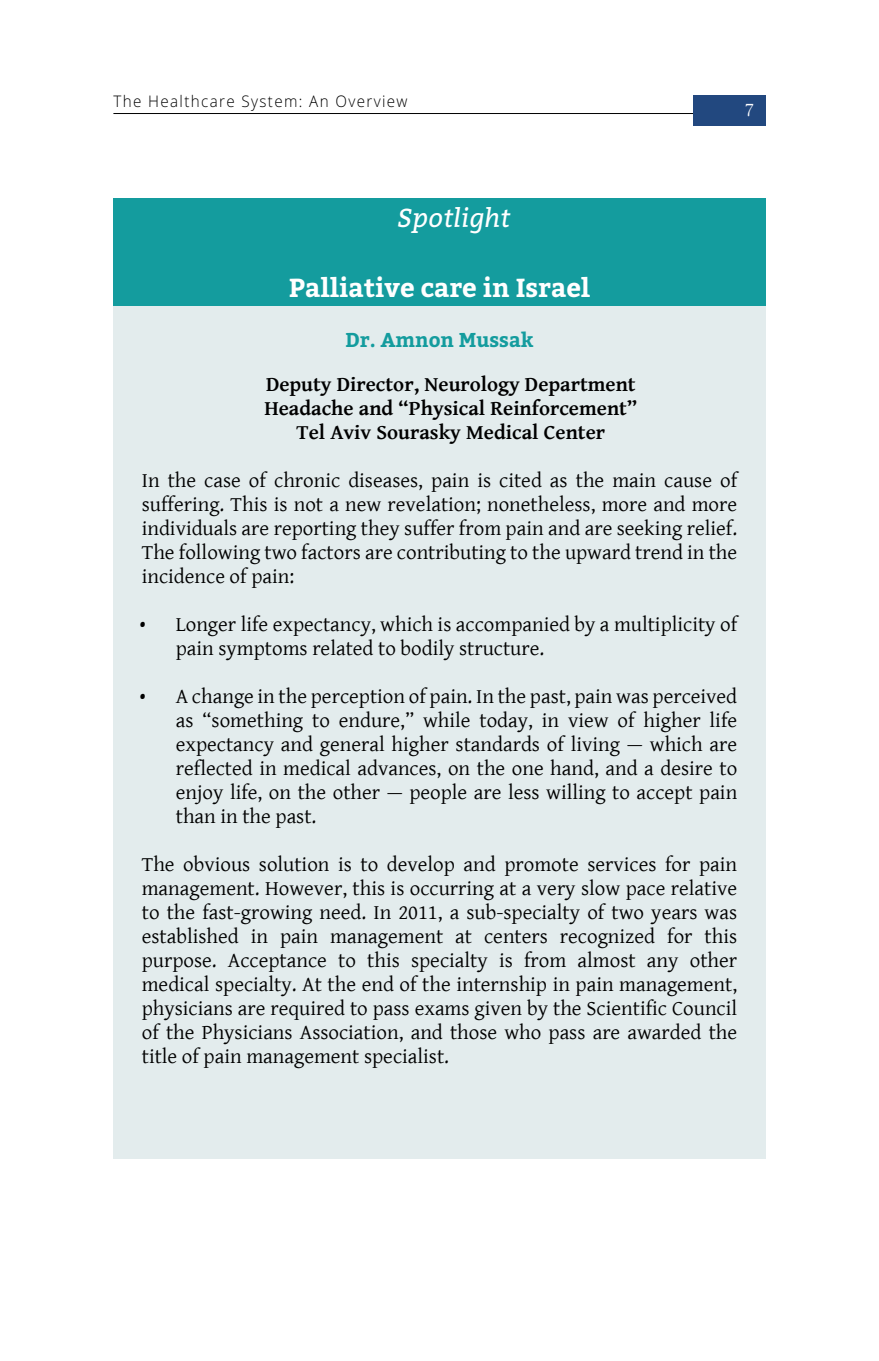
<style>
.page{position:relative;width:879px;height:1361px;background:#fff}
.page>*{position:absolute;margin:0;border:0;box-sizing:border-box;transform-origin:0 0}
.Numbered_section{font:700 26px "Bitter";color:#fff}
.Numbered_section-2{font:italic 26px "Bitter";color:#fff}
.Text_no_indent_Spotl{font:21px/24px "Gentium Basic";color:#000;text-align:justify}
.Text_with_indent{font:700 21px "Gentium Basic";color:#000}
.Third_level_section{font:700 20px "Bitter";color:#149c9e}
.t1{font:300 18px "Frank Ruhl Libre";color:#fff}
.t2{font:300 16px "Open Sans Hebrew";letter-spacing:.09em;color:#000;scale:.95 1}
</style>
<div class="page">
<hr style="left:113px;top:113px;width:652px;height:1px;background:#000">
<div style="left:113px;top:198px;width:652px;height:960px;background:#e3eced"></div>
<div style="left:113px;top:198px;width:652px;height:108px;background:#149c9e"></div>
<div style="left:693px;top:95px;width:72px;height:31px;background:#22487f"></div>
<p class="t2" style="left:113px;top:92px;width:311px">The Healthcare System: An Overview</p>
<p class="Numbered_section-2" style="left:397px;top:198px;width:114px">Spotlight</p>
<p class="Numbered_section" style="left:289px;top:272px;width:303px">Palliative care in Israel</p>
<p class="t1" style="left:745px;top:99px;width:11px">7</p>
<p class="Third_level_section" style="left:345px;top:327px;width:190px">Dr. Amnon Mussak</p>
<p class="Text_with_indent" style="left:266px;top:368px;width:371px">Deputy Director, Neurology Department</p>
<p class="Text_with_indent" style="left:264px;top:392px;width:374px">Headache and “Physical Reinforcement”</p>
<p class="Text_with_indent" style="left:296px;top:416px;width:310px">Tel Aviv Sourasky Medical Center</p>
<p class="Text_no_indent_Spotl" style="left:142px;top:467px;width:597px">In the case of chronic diseases, pain is cited as the main cause of suffering. This is not a new revelation; nonetheless, more and more individuals are reporting they suffer from pain and are seeking relief.<br>The following two factors are contributing to the upward trend in the incidence of pain:</p>
<p class="Text_no_indent_Spotl" style="left:176px;top:611px;width:563px;text-indent:-36px">• Longer life expectancy, which is accompanied by a multiplicity of pain symptoms related to bodily structure.</p>
<p class="Text_no_indent_Spotl" style="left:176px;top:683px;width:563px;text-indent:-36px">• A change in the perception of pain. In the past, pain was perceived as “something to endure,” while today, in view of higher life expectancy and general higher standards of living — which are reflected in medical advances, on the one hand, and a desire to enjoy life, on the other — people are less willing to accept pain than in the past.</p>
<p class="Text_no_indent_Spotl" style="left:142px;top:851px;width:597px">The obvious solution is to develop and promote services for pain management. However, this is occurring at a very slow pace relative to the fast-growing need. In 2011, a sub-specialty of two years was established in pain management at centers recognized for this purpose. Acceptance to this specialty is from almost any other medical specialty. At the end of the internship in pain management, physicians are required to pass exams given by the Scientific Council of the Physicians Association, and those who pass are awarded the title of pain management specialist.</p>
</div>
